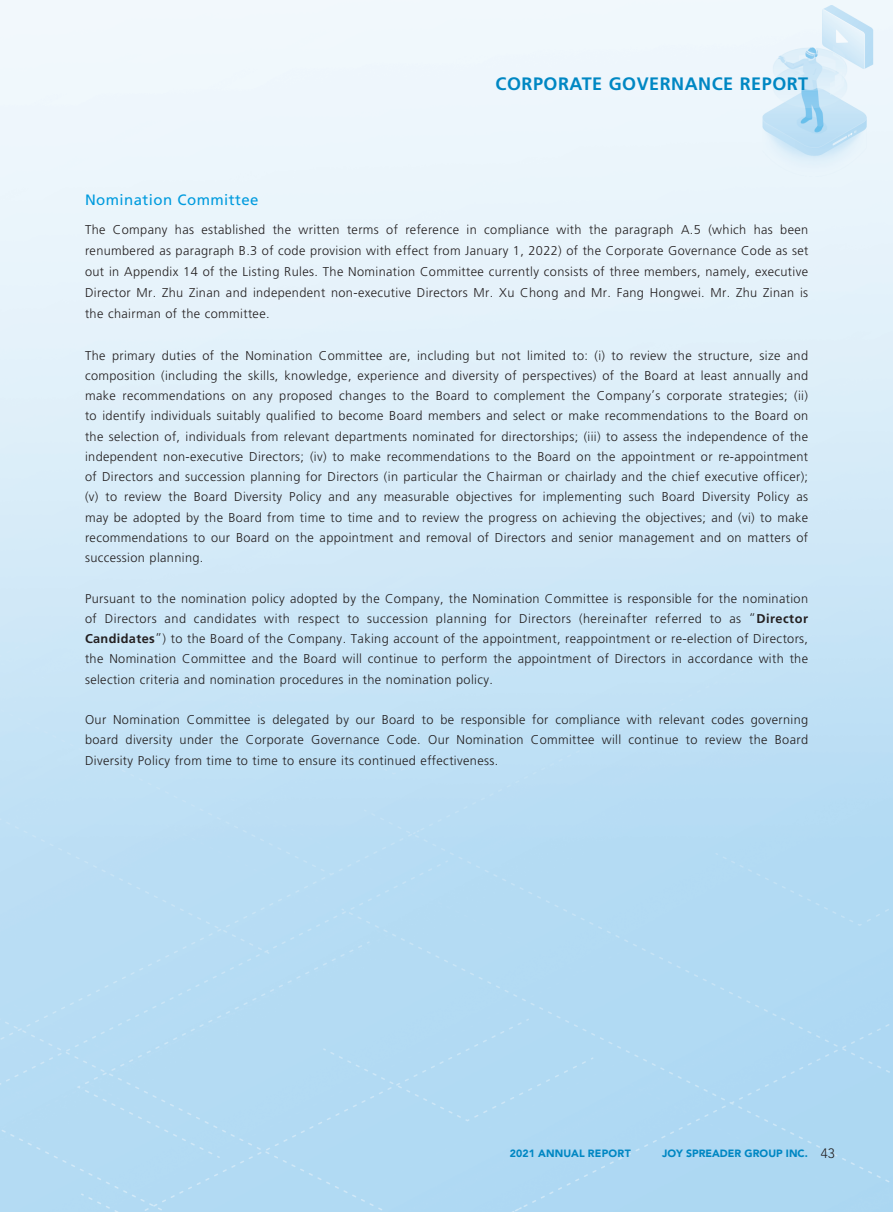
<style>
.page{position:relative;width:893px;height:1212px;background:#fff}
.page>*{position:absolute;margin:0;border:0;box-sizing:border-box;transform-origin:0 0}
.t1{font:700 18px "Frutiger LT Std";letter-spacing:.03em;color:#0087c3}
.t2{font:15px "Frutiger LT Std";letter-spacing:.03em;color:#009bde}
.t3{font:300 12.75px/20.2px "Frutiger LT Std";letter-spacing:.03em;color:#231f20;text-align:justify}
.t4{font:900 10.5px "Avenir LT Std";color:#0087c3}
.t5{font:900 10.5px "Avenir LT Std";letter-spacing:.02em;color:#0087c3}
.s1{font-weight:700}
.s2{font-weight:300;font-size:13.5px;color:#231f20}
</style>
<div class="page">
<img style="left:0;top:0;width:893px;height:1212px">
<h1 class="t1" style="left:496px;top:74px;width:314px">CORPORATE GOVERNANCE REPORT</h1>
<p class="t2" style="left:85px;top:191px;width:175px">Nomination Committee</p>
<p class="t3" style="left:85px;top:220px;width:725px;line-height:21px">The Company has established the written terms of reference in compliance with the paragraph A.5 (which has been renumbered as paragraph B.3 of code provision with effect from January 1, 2022) of the Corporate Governance Code as set out in Appendix 14 of the Listing Rules. The Nomination Committee currently consists of three members, namely, executive Director Mr. Zhu Zinan and independent non-executive Directors Mr. Xu Chong and Mr. Fang Hongwei. Mr. Zhu Zinan is the chairman of the committee.</p>
<p class="t3" style="left:85px;top:345px;width:725px">The primary duties of the Nomination Committee are, including but not limited to: (i) to review the structure, size and composition (including the skills, knowledge, experience and diversity of perspectives) of the Board at least annually and make recommendations on any proposed changes to the Board to complement the Company’s corporate strategies; (ii) to identify individuals suitably qualified to become Board members and select or make recommendations to the Board on the selection of, individuals from relevant departments nominated for directorships; (iii) to assess the independence of the independent non-executive Directors; (iv) to make recommendations to the Board on the appointment or re-appointment of Directors and succession planning for Directors (in particular the Chairman or chairlady and the chief executive officer); (v) to review the Board Diversity Policy and any measurable objectives for implementing such Board Diversity Policy as may be adopted by the Board from time to time and to review the progress on achieving the objectives; and (vi) to make recommendations to our Board on the appointment and removal of Directors and senior management and on matters of succession planning.</p>
<p class="t3" style="left:85px;top:588px;width:725px">Pursuant to the nomination policy adopted by the Company, the Nomination Committee is responsible for the nomination of Directors and candidates with respect to succession planning for Directors (hereinafter referred to as “<span class="s1">Director Candidates</span>”) to the Board of the Company. Taking account of the appointment, reappointment or re-election of Directors, the Nomination Committee and the Board will continue to perform the appointment of Directors in accordance with the selection criteria and nomination procedures in the nomination policy.</p>
<p class="t3" style="left:85px;top:710px;width:725px">Our Nomination Committee is delegated by our Board to be responsible for compliance with relevant codes governing board diversity under the Corporate Governance Code. Our Nomination Committee will continue to review the Board Diversity Policy from time to time to ensure its continued effectiveness.</p>
<p class="t5" style="left:510px;top:1147px;width:123px">2021 ANNUAL REPORT</p>
<p class="t4" style="left:662px;top:1147px;width:174px">JOY SPREADER GROUP INC. <span class="s2">43</span></p>
</div>
